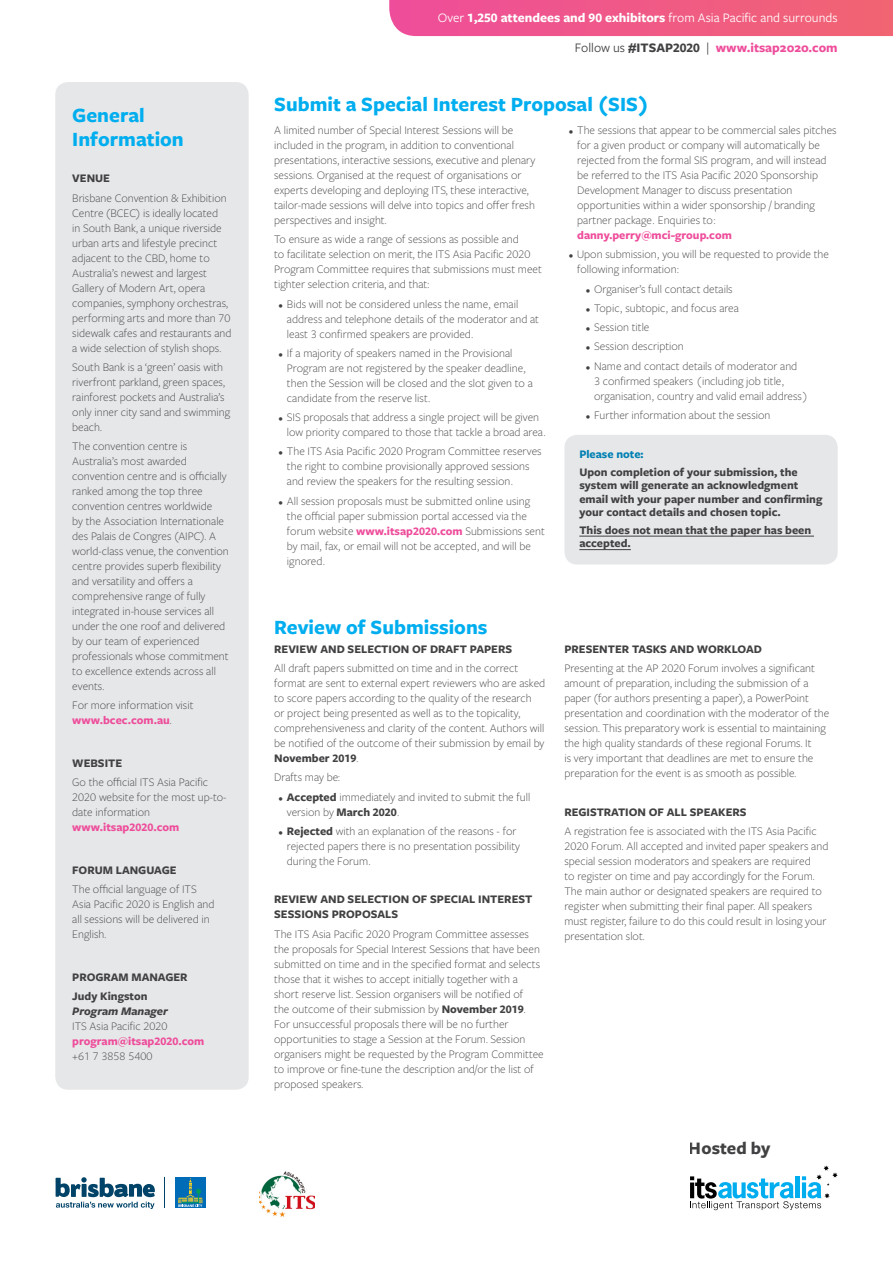
<style>
.page{position:relative;width:893px;height:1263px;background:#fff}
.page>*{position:absolute;margin:0;border:0;box-sizing:border-box;transform-origin:0 0}
.t1{font:700 21px/24px "Freight Sans Pro";color:#00aeef}
.t2{font:700 18.3px "Freight Sans Pro";color:#414042}
.t3{font:13.5px "Freight Sans Pro";color:#fff}
.t4{font:700 13.5px "Freight Sans Pro";color:#ee4d9b}
.t5{font:300 12px/15px "Freight Sans Pro";color:#414042}
.t6{font:700 12px/13.5px "Freight Sans Pro";color:#414042}
.t7{font:700 12px "Freight Sans Pro";color:#ee4d9b}
.t8{font:italic 700 12px "Freight Sans Pro";color:#414042}
.t9{font:700 12px "Freight Sans Pro";color:#0080b3}
.s1{font-weight:700;color:#ee4d9b}
.s2{font-weight:700}
.s3{font-weight:400;color:#414042}
.s4{color:#414042}
.s5{font-weight:400;font-size:9px}
</style>
<div class="page">
<div style="left:55px;top:82px;width:194px;height:1008px;background:#e6e7e8;border-radius:13px"></div>
<div style="left:564px;top:435px;width:274px;height:129px;background:#e6e7e8;border-radius:13px"></div>
<hr style="left:579px;top:536px;width:235px;height:1px;background:#414042">
<hr style="left:579px;top:549px;width:52px;height:1px;background:#414042">
<svg style="left:389px;top:0;width:504px;height:36px;background:#f05a87"></svg>
<img style="left:259px;top:1171px;width:56px;height:46px">
<svg style="left:56px;top:1177px;width:99px;height:32px"></svg>
<svg style="left:175px;top:1177px;width:31px;height:31px"></svg>
<hr style="left:165px;top:1177px;width:1px;height:30px;background:#004368">
<svg style="left:690px;top:1165px;width:148px;height:45px"></svg>
<h1 class="t1" style="left:72px;top:102px;width:113px">General<br>Information</h1>
<p class="t6" style="left:72px;top:171px;width:39px">VENUE</p>
<p class="t5" style="left:72px;top:190px;width:161px">Brisbane Convention &amp; Exhibition<br>Centre (BCEC) is ideally located<br>in South Bank, a unique riverside urban arts and lifestyle precinct adjacent to the CBD, home to<br>Australia’s newest and largest<br>Gallery of Modern Art, opera companies, symphony orchestras, performing arts and more than 70 sidewalk cafes and restaurants and a wide selection of stylish shops.</p>
<p class="t5" style="left:72px;top:359px;width:160px">South Bank is a ‘green’ oasis with riverfront parkland, green spaces, rainforest pockets and Australia’s only inner city sand and swimming beach.</p>
<p class="t5" style="left:72px;top:438px;width:158px">The convention centre is<br>Australia’s most awarded convention centre and is officially ranked among the top three convention centres worldwide<br>by the Association Internationale des Palais de Congres (AIPC). A world-class venue, the convention centre provides superb flexibility and versatility and offers a comprehensive range of fully integrated in-house services all under the one roof and delivered by our team of experienced professionals whose commitment to excellence extends across all events.</p>
<p class="t5" style="left:72px;top:697px;width:123px">For more information visit <span class="s1">www.bcec.com.au</span>.</p>
<p class="t6" style="left:72px;top:756px;width:51px">WEBSITE</p>
<p class="t5" style="left:72px;top:774px;width:156px">Go the official ITS Asia Pacific<br>2020 website for the most up-to&shy;date information</p>
<p class="t7" style="left:72px;top:819px;width:109px">www.itsap2020.com</p>
<p class="t6" style="left:72px;top:863px;width:106px">FORUM LANGUAGE</p>
<p class="t5" style="left:72px;top:881px;width:144px">The official language of ITS<br>Asia Pacific 2020 is English and all sessions will be delivered in<br>English.</p>
<p class="t6" style="left:72px;top:967px;width:117px;line-height:19.2px">PROGRAM MANAGER<br>Judy Kingston</p>
<p class="t8" style="left:72px;top:1003px;width:97px">Program Manager</p>
<p class="t5" style="left:72px;top:1018px;width:97px">ITS Asia Pacific 2020</p>
<p class="t7" style="left:72px;top:1033px;width:134px">program@itsap2020.com</p>
<p class="t5" style="left:72px;top:1048px;width:82px">+61 7 3858 5400</p>
<p class="t3" style="left:438px;top:8px;width:401px">Over <span class="s2">1,250 attendees and 90 exhibitors</span> from Asia Pacific and surrounds</p>
<p class="t4" style="left:575px;top:38px;width:264px"><span class="s3">Follow us</span> <span class="s4">#ITSAP2020</span> <span class="s3">|</span> www.itsap2020.com</p>
<h1 class="t1" style="left:274px;top:91px;width:376px">Submit a Special Interest Proposal (SIS)</h1>
<p class="t5" style="left:274px;top:122px;width:263px">A limited number of Special Interest Sessions will be included in the program, in addition to conventional presentations, interactive sessions, executive and plenary sessions. Organised at the request of organisations or experts developing and deploying ITS, these interactive, tailor-made sessions will delve into topics and offer fresh perspectives and insight.</p>
<p class="t5" style="left:274px;top:232px;width:269px">To ensure as wide a range of sessions as possible and<br>to facilitate selection on merit, the ITS Asia Pacific 2020<br>Program Committee requires that submissions must meet tighter selection criteria, and that:</p>
<p class="t5" style="left:287px;top:296px;width:254px;text-indent:-9px"><span class="s5">•</span> Bids will not be considered unless the name, email address and telephone details of the moderator and at least 3 confirmed speakers are provided.</p>
<p class="t5" style="left:287px;top:345px;width:247px;text-indent:-9px"><span class="s5">•</span> If a majority of speakers named in the Provisional Program are not registered by the speaker deadline, then the Session will be closed and the slot given to a candidate from the reserve list.</p>
<p class="t5" style="left:287px;top:409px;width:261px;text-indent:-9px"><span class="s5">•</span> SIS proposals that address a single project will be given low priority compared to those that tackle a broad area.</p>
<p class="t5" style="left:287px;top:444px;width:256px;text-indent:-9px"><span class="s5">•</span> The ITS Asia Pacific 2020 Program Committee reserves the right to combine provisionally approved sessions and review the speakers for the resulting session.</p>
<p class="t5" style="left:287px;top:493px;width:259px;text-indent:-9px"><span class="s5">•</span> All session proposals must be submitted online using the official paper submission portal accessed via the forum website <span class="s1">www.itsap2020.com</span> Submissions sent by mail, fax, or email will not be accepted, and will be ignored.</p>
<p class="t5" style="left:577px;top:122px;width:261px;text-indent:-9px"><span class="s5">•</span> The sessions that appear to be commercial sales pitches for a given product or company will automatically be rejected from the formal SIS program, and will instead be referred to the ITS Asia Pacific 2020 Sponsorship Development Manager to discuss presentation opportunities within a wider sponsorship / branding partner package. Enquiries to:</p>
<p class="t7" style="left:577px;top:227px;width:156px">danny.perry@mci-group.com</p>
<p class="t5" style="left:577px;top:247px;width:253px;text-indent:-9px"><span class="s5">•</span> Upon submission, you will be requested to provide the following information:</p>
<p class="t5" style="left:586px;top:281px;width:149px"><span class="s5">•</span> Organiser’s full contact details</p>
<p class="t5" style="left:586px;top:300px;width:155px"><span class="s5">•</span> Topic, subtopic, and focus area</p>
<p class="t5" style="left:586px;top:319px;width:65px"><span class="s5">•</span> Session title</p>
<p class="t5" style="left:586px;top:339px;width:100px"><span class="s5">•</span> Session description</p>
<p class="t5" style="left:594px;top:358px;width:215px;text-indent:-9px"><span class="s5">•</span> Name and contact details of moderator and<br>3 confirmed speakers (including job title, organisation, country and valid email address)</p>
<p class="t5" style="left:586px;top:407px;width:186px"><span class="s5">•</span> Further information about the session</p>
<p class="t9" style="left:579px;top:446px;width:66px">Please note:</p>
<p class="t6" style="left:579px;top:464px;width:244px">Upon completion of your submission, the system will generate an acknowledgment email with your paper number and confirming your contact details and chosen topic.</p>
<p class="t6" style="left:579px;top:523px;width:233px">This does not mean that the paper has been accepted.</p>
<h1 class="t1" style="left:274px;top:614px;width:215px">Review of Submissions</h1>
<p class="t6" style="left:274px;top:642px;width:240px">REVIEW AND SELECTION OF DRAFT PAPERS</p>
<p class="t5" style="left:274px;top:660px;width:273px">All draft papers submitted on time and in the correct format are sent to external expert reviewers who are asked to score papers according to the quality of the research<br>or project being presented as well as to the topicality, comprehensiveness and clarity of the content. Authors will be notified of the outcome of their submission by email by <span class="s2">November 2019</span>.</p>
<p class="t5" style="left:274px;top:769px;width:67px">Drafts may be:</p>
<p class="t5" style="left:287px;top:789px;width:245px;text-indent:-9px"><span class="s5">•</span> <span class="s2">Accepted</span> immediately and invited to submit the full version by <span class="s2">March 2020</span>.</p>
<p class="t5" style="left:287px;top:823px;width:235px;text-indent:-9px"><span class="s5">•</span> <span class="s2">Rejected</span> with an explanation of the reasons - for rejected papers there is no presentation possibility during the Forum.</p>
<p class="t6" style="left:274px;top:891px;width:260px;line-height:15px">REVIEW AND SELECTION OF SPECIAL INTEREST<br>SESSIONS PROPOSALS</p>
<p class="t5" style="left:274px;top:926px;width:271px">The ITS Asia Pacific 2020 Program Committee assesses the proposals for Special Interest Sessions that have been submitted on time and in the specified format and selects those that it wishes to accept initially together with a short reserve list. Session organisers will be notified of<br>the outcome of their submission by <span class="s2">November 2019</span>.<br>For unsuccessful proposals there will be no further opportunities to stage a Session at the Forum. Session organisers might be requested by the Program Committee to improve or fine-tune the description and/or the list of proposed speakers.</p>
<p class="t6" style="left:564px;top:642px;width:199px">PRESENTER TASKS AND WORKLOAD</p>
<p class="t5" style="left:564px;top:660px;width:266px">Presenting at the AP 2020 Forum involves a significant amount of preparation, including the submission of a paper (for authors presenting a paper), a PowerPoint presentation and coordination with the moderator of the session. This preparatory work is essential to maintaining the high quality standards of these regional Forums. It<br>is very important that deadlines are met to ensure the preparation for the event is as smooth as possible.</p>
<p class="t6" style="left:564px;top:804px;width:184px">REGISTRATION OF ALL SPEAKERS</p>
<p class="t5" style="left:564px;top:823px;width:265px">A registration fee is associated with the ITS Asia Pacific 2020 Forum. All accepted and invited paper speakers and special session moderators and speakers are required<br>to register on time and pay accordingly for the Forum.<br>The main author or designated speakers are required to register when submitting their final paper. All speakers must register, failure to do this could result in losing your presentation slot.</p>
<h2 class="t2" style="left:689px;top:1136px;width:83px">Hosted by</h2>
</div>
